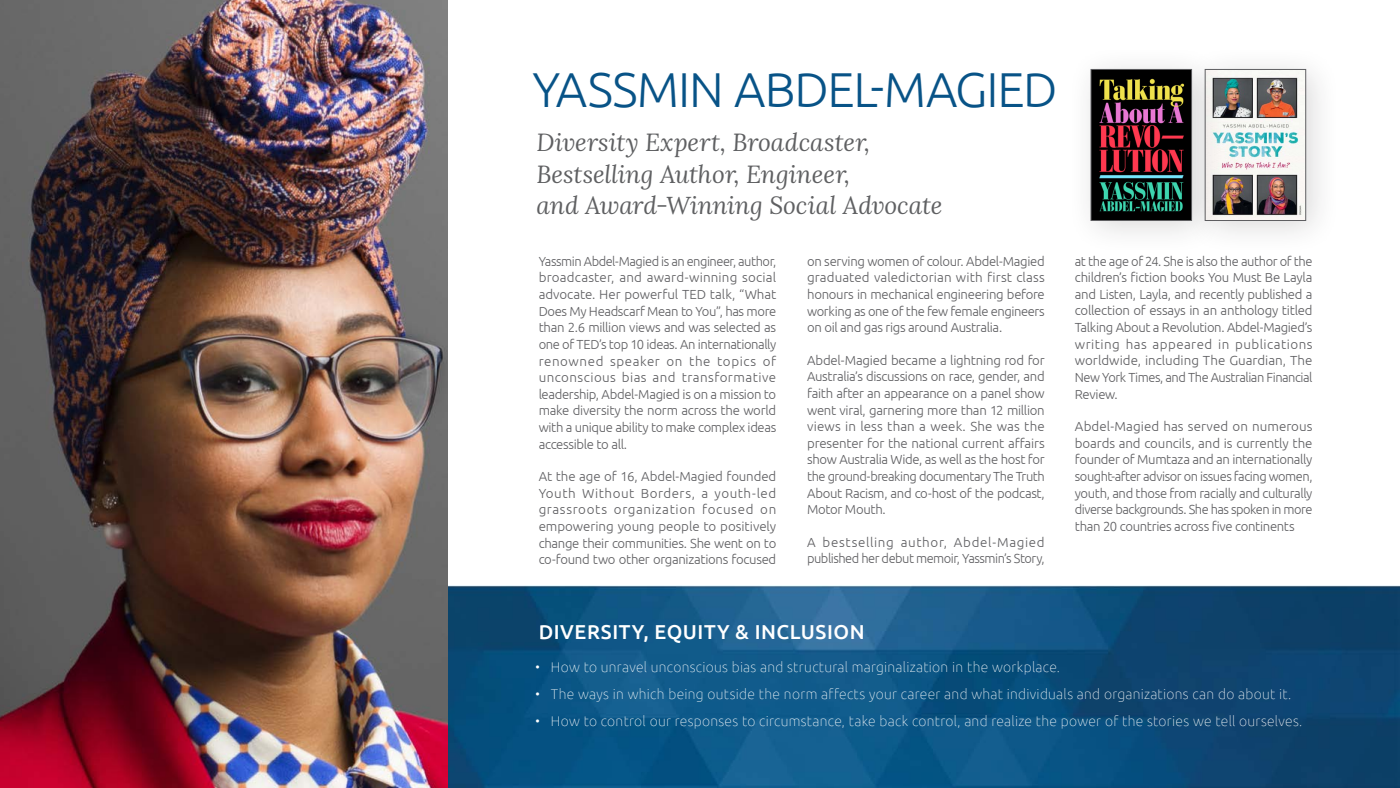
<style>
.page{position:relative;width:1400px;height:788px;background:#fff}
.page>*{position:absolute;margin:0;border:0;box-sizing:border-box;transform-origin:0 0}
.t1{font:300 49px "Ubuntu";letter-spacing:-.025em;color:#085387}
.t2{font:italic 24.5px "Lora";letter-spacing:-.005em;color:#5f6062}
.t3{font:500 20.12px "Ubuntu";letter-spacing:.03em;color:#fff}
.t4{font:100 14px "Ubuntu";letter-spacing:.02em;color:#fff}
.t5{font:300 13.12px/16.6px "Ubuntu";letter-spacing:-.025em;color:#5f5f62;text-align:justify}
</style>
<div class="page">
<img style="left:447px;top:585px;width:953px;height:203px">
<img style="left:0;top:0;width:447px;height:788px">
<div style="left:1181px;top:45px;width:160px;height:210px;background:#231f20;opacity:.17"></div>
<img style="left:1226px;top:71px;width:78px;height:147px">
<div style="left:1205px;top:69px;width:101px;height:151px;border:1px solid #5f5f62"></div>
<div style="left:1066px;top:45px;width:160px;height:210px;background:#231f20;opacity:.17"></div>
<img style="left:1093px;top:71px;width:97px;height:147px">
<div style="left:1091px;top:69px;width:101px;height:151px;border:1px solid #5f5f62"></div>
<p class="t1" style="left:533px;top:60px;width:527px">YASSMIN ABDEL-MAGIED</p>
<p class="t2" style="left:536px;top:126px;width:335px">Diversity Expert, Broadcaster,</p>
<p class="t2" style="left:536px;top:158px;width:315px">Bestselling Author, Engineer,</p>
<p class="t2" style="left:536px;top:189px;width:408px">and Award-Winning Social Advocate</p>
<p class="t5" style="left:539px;top:252px;width:239px">Yassmin Abdel-Magied is an engineer, author, broadcaster, and award-winning social advocate. Her powerful TED talk, “What Does My Headscarf Mean to You”, has more than 2.6 million views and was selected as one of TED’s top 10 ideas. An internationally renowned speaker on the topics of unconscious bias and transformative leadership, Abdel-Magied is on a mission to make diversity the norm across the world with a unique ability to make complex ideas accessible to all.</p>
<p class="t5" style="left:539px;top:467px;width:239px">At the age of 16, Abdel-Magied founded Youth Without Borders, a youth-led grassroots organization focused on empowering young people to positively change their communities. She went on to co-found two other organizations focused</p>
<p class="t5" style="left:807px;top:252px;width:239px">on serving women of colour. Abdel-Magied graduated valedictorian with first class honours in mechanical engineering before working as one of the few female engineers on oil and gas rigs around Australia.</p>
<p class="t5" style="left:807px;top:351px;width:239px">Abdel-Magied became a lightning rod for Australia’s discussions on race, gender, and faith after an appearance on a panel show went viral, garnering more than 12 million views in less than a week. She was the presenter for the national current affairs show Australia Wide, as well as the host for the ground-breaking documentary The Truth About Racism, and co-host of the podcast, Motor Mouth.</p>
<p class="t5" style="left:807px;top:533px;width:239px">A bestselling author, Abdel-Magied published her debut memoir, Yassmin’s Story,</p>
<p class="t3" style="left:539px;top:619px;width:327px">DIVERSITY, EQUITY &amp; INCLUSION</p>
<p class="t5" style="left:1075px;top:252px;width:239px">at the age of 24. She is also the author of the children’s fiction books You Must Be Layla and Listen, Layla, and recently published a collection of essays in an anthology titled Talking About a Revolution. Abdel-Magied’s writing has appeared in publications worldwide, including The Guardian, The New York Times, and The Australian Financial Review.</p>
<p class="t5" style="left:1075px;top:417px;width:239px">Abdel-Magied has served on numerous boards and councils, and is currently the founder of Mumtaza and an internationally sought-after advisor on issues facing women, youth, and those from racially and culturally diverse backgrounds. She has spoken in more than 20 countries across five continents</p>
<p class="t4" style="left:535px;top:657px;width:526px">• How to unravel unconscious bias and structural marginalization in the workplace.</p>
<p class="t4" style="left:535px;top:684px;width:758px">• The ways in which being outside the norm affects your career and what individuals and organizations can do about it.</p>
<p class="t4" style="left:535px;top:711px;width:769px">• How to control our responses to circumstance, take back control, and realize the power of the stories we tell ourselves.</p>
</div>
